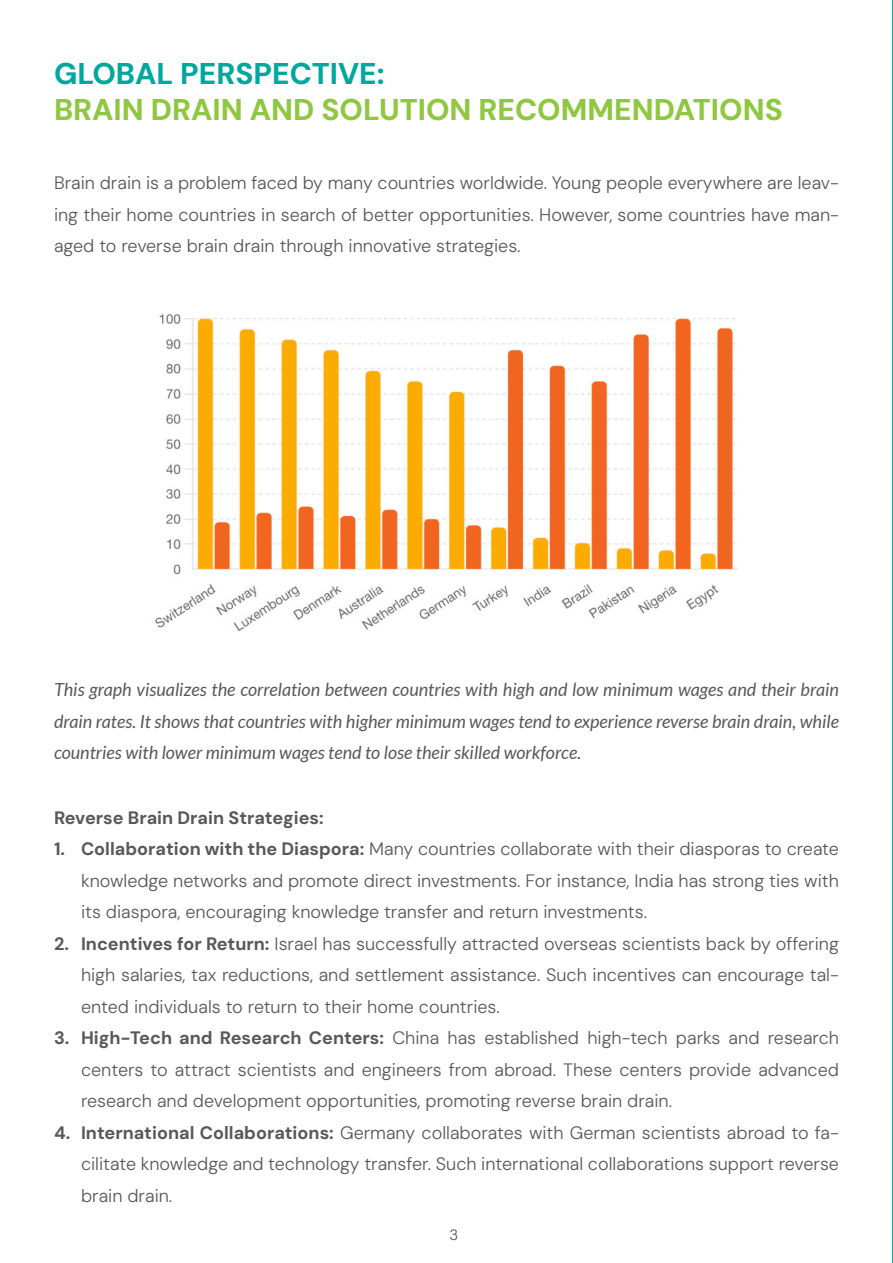
<style>
.page{position:relative;width:893px;height:1263px;background:#fff}
.page>*{position:absolute;margin:0;border:0;box-sizing:border-box;transform-origin:0 0}
.t1{font:800 30px "DM Sans";color:#8fc740}
.t2{font:800 30px "DM Sans";color:#00a79d}
.t3{font:300 18px/31.5px "DM Sans";color:#57585a;text-align:justify}
.t4{font:italic 18px/31.5px "Lato";color:#57585a;text-align:justify}
.t5{font:700 18px "DM Sans";color:#57585a}
.t6{font:300 15px "DM Sans";color:#57585a}
.s1{font-weight:700}
</style>
<div class="page">
<img style="left:155px;top:314px;width:583px;height:318px">
<p class="t2" style="left:54px;top:54px;width:332px">GLOBAL PERSPECTIVE:</p>
<p class="t1" style="left:54px;top:90px;width:730px">BRAIN DRAIN AND SOLUTION RECOMMENDATIONS</p>
<p class="t3" style="left:54px;top:167px;width:786px">Brain drain is a problem faced by many countries worldwide. Young people everywhere are leav&shy;ing their home countries in search of better opportunities. However, some countries have man&shy;aged to reverse brain drain through innovative strategies.</p>
<p class="t4" style="left:54px;top:674px;width:786px">This graph visualizes the correlation between countries with high and low minimum wages and their brain drain rates. It shows that countries with higher minimum wages tend to experience reverse brain drain, while countries with lower minimum wages tend to lose their skilled workforce.</p>
<p class="t5" style="left:54px;top:806px;width:271px">Reverse Brain Drain Strategies:</p>
<p class="t3" style="left:81px;top:833px;width:759px;text-indent:-27px"><span class="s1">1. Collaboration with the Diaspora:</span> Many countries collaborate with their diasporas to create knowledge networks and promote direct investments. For instance, India has strong ties with its diaspora, encouraging knowledge transfer and return investments.</p>
<p class="t3" style="left:81px;top:928px;width:759px;text-indent:-27px"><span class="s1">2. Incentives for Return:</span> Israel has successfully attracted overseas scientists back by offering high salaries, tax reductions, and settlement assistance. Such incentives can encourage tal&shy;ented individuals to return to their home countries.</p>
<p class="t3" style="left:81px;top:1022px;width:759px;text-indent:-27px"><span class="s1">3. High-Tech and Research Centers:</span> China has established high-tech parks and research centers to attract scientists and engineers from abroad. These centers provide advanced research and development opportunities, promoting reverse brain drain.</p>
<p class="t3" style="left:81px;top:1117px;width:759px;text-indent:-27px"><span class="s1">4. International Collaborations:</span> Germany collaborates with German scientists abroad to fa&shy;cilitate knowledge and technology transfer. Such international collaborations support reverse brain drain.</p>
<p class="t6" style="left:449px;top:1226px;width:10px">3</p>
</div>
